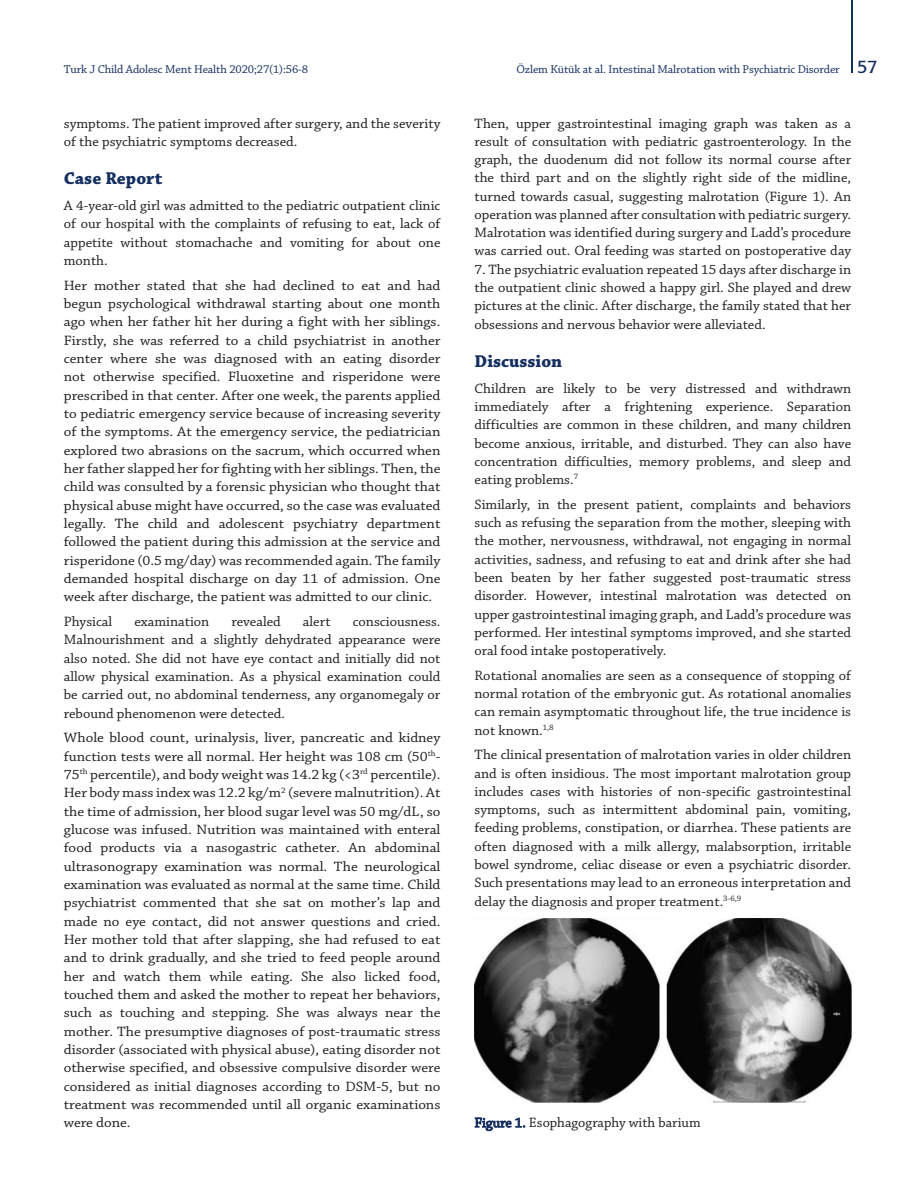
<style>
.page{position:relative;width:915px;height:1191px;background:#fff}
.page>*{position:absolute;margin:0;border:0;box-sizing:border-box;transform-origin:0 0}
.t1{font:700 18px "Chaparral Pro";color:#142e60}
.t2{font:14.25px/18.3px "Chaparral Pro";color:#231f20;text-align:justify}
.t3{font:14.25px/18.3px "Chaparral Pro";color:#231f20;text-align:justify;scale:1.06 1}
.t4{font:12px "Chaparral Pro";letter-spacing:-.01em;color:#142e60}
.s1{font-family:"Formata Tr";font-size:18px}
.s2{color:#142e60}
</style>
<div class="page">
<hr style="left:850px;top:0;width:2px;height:73px;background:#142e60">
<img style="left:474px;top:918px;width:376px;height:185px">
<p class="t4" style="left:64px;top:62px;width:246px">Turk J Child Adolesc Ment Health 2020;27(1):56-8</p>
<p class="t4" style="left:516px;top:62px;width:363px">Özlem Kütük at al. Intestinal Malrotation with Psychiatric Disorder <span class="s1">57</span></p>
<p class="t2" style="left:64px;top:114px;width:378px">symptoms. The patient improved after surgery, and the severity of the psychiatric symptoms decreased.</p>
<p class="t1" style="left:64px;top:168px;width:100px">Case Report</p>
<p class="t2" style="left:64px;top:197px;width:378px">A 4-year-old girl was admitted to the pediatric outpatient clinic of our hospital with the complaints of refusing to eat, lack of appetite without stomachache and vomiting for about one month.</p>
<p class="t3" style="left:64px;top:277px;width:357px">Her mother stated that she had declined to eat and had begun psychological withdrawal starting about one month ago when her father hit her during a fight with her siblings.<br>Firstly, she was referred to a child psychiatrist in another center where she was diagnosed with an eating disorder not otherwise specified. Fluoxetine and risperidone were prescribed in that center. After one week, the parents applied to pediatric emergency service because of increasing severity of the symptoms. At the emergency service, the pediatrician explored two abrasions on the sacrum, which occurred when her father slapped her for fighting with her siblings. Then, the child was consulted by a forensic physician who thought that physical abuse might have occurred, so the case was evaluated legally. The child and adolescent psychiatry department followed the patient during this admission at the service and risperidone (0.5 mg/day) was recommended again. The family demanded hospital discharge on day 11 of admission. One week after discharge, the patient was admitted to our clinic.</p>
<p class="t2" style="left:64px;top:613px;width:50px">Physical</p>
<p class="t2" style="left:134px;top:613px;width:76px">examination</p>
<p class="t2" style="left:231px;top:613px;width:51px">revealed</p>
<p class="t2" style="left:303px;top:613px;width:29px">alert</p>
<p class="t2" style="left:64px;top:613px;width:378px;text-indent:289px">consciousness.<br>Malnourishment and a slightly dehydrated appearance were also noted. She did not have eye contact and initially did not allow physical examination. As a physical examination could be carried out, no abdominal tenderness, any organomegaly or rebound phenomenon were detected.</p>
<p class="t3" style="left:64px;top:729px;width:357px">Whole blood count, urinalysis, liver, pancreatic and kidney function tests were all normal. Her height was 108 cm (50<sup>th</sup>-75<sup>th</sup> percentile), and body weight was 14.2 kg (&lt;3<sup>rd</sup> percentile).<br>Her body mass index was 12.2 kg/m<sup>2</sup> (severe malnutrition). At the time of admission, her blood sugar level was 50 mg/dL, so glucose was infused. Nutrition was maintained with enteral food products via a nasogastric catheter. An abdominal ultrasonograpy examination was normal. The neurological examination was evaluated as normal at the same time. Child psychiatrist commented that she sat on mother’s lap and made no eye contact, did not answer questions and cried.<br>Her mother told that after slapping, she had refused to eat and to drink gradually, and she tried to feed people around her and watch them while eating. She also licked food, touched them and asked the mother to repeat her behaviors, such as touching and stepping. She was always near the mother. The presumptive diagnoses of post-traumatic stress disorder (associated with physical abuse), eating disorder not otherwise specified, and obsessive compulsive disorder were considered as initial diagnoses according to DSM-5, but no treatment was recommended until all organic examinations were done.</p>
<p class="t2" style="left:474px;top:114px;width:378px">Then, upper gastrointestinal imaging graph was taken as a result of consultation with pediatric gastroenterology. In the graph, the duodenum did not follow its normal course after the third part and on the slightly right side of the midline, turned towards casual, suggesting malrotation (Figure 1). An operation was planned after consultation with pediatric surgery.<br>Malrotation was identified during surgery and Ladd’s procedure was carried out. Oral feeding was started on postoperative day</p>
<p class="t2" style="left:474px;top:261px;width:378px">7. The psychiatric evaluation repeated 15 days after discharge in the outpatient clinic showed a happy girl. She played and drew pictures at the clinic. After discharge, the family stated that her obsessions and nervous behavior were alleviated.</p>
<p class="t1" style="left:474px;top:350px;width:89px">Discussion</p>
<p class="t2" style="left:474px;top:380px;width:378px">Children are likely to be very distressed and withdrawn immediately after a frightening experience. Separation difficulties are common in these children, and many children become anxious, irritable, and disturbed. They can also have concentration difficulties, memory problems, and sleep and eating problems.<sup>7</sup></p>
<p class="t2" style="left:474px;top:496px;width:378px">Similarly, in the present patient, complaints and behaviors such as refusing the separation from the mother, sleeping with the mother, nervousness, withdrawal, not engaging in normal activities, sadness, and refusing to eat and drink after she had been beaten by her father suggested post-traumatic stress disorder. However, intestinal malrotation was detected on upper gastrointestinal imaging graph, and Ladd’s procedure was performed. Her intestinal symptoms improved, and she started oral food intake postoperatively.</p>
<p class="t2" style="left:474px;top:666px;width:378px">Rotational anomalies are seen as a consequence of stopping of normal rotation of the embryonic gut. As rotational anomalies can remain asymptomatic throughout life, the true incidence is not known.<sup>1,8</sup></p>
<p class="t2" style="left:474px;top:746px;width:378px">The clinical presentation of malrotation varies in older children and is often insidious. The most important malrotation group includes cases with histories of non-specific gastrointestinal symptoms, such as intermittent abdominal pain, vomiting, feeding problems, constipation, or diarrhea. These patients are often diagnosed with a milk allergy, malabsorption, irritable bowel syndrome, celiac disease or even a psychiatric disorder.<br>Such presentations may lead to an erroneous interpretation and delay the diagnosis and proper treatment.<sup>3-6,9</sup></p>
<p class="t2" style="left:474px;top:1114px;width:227px"><span class="s2">Figure 1.</span> Esophagography with barium</p>
</div>
